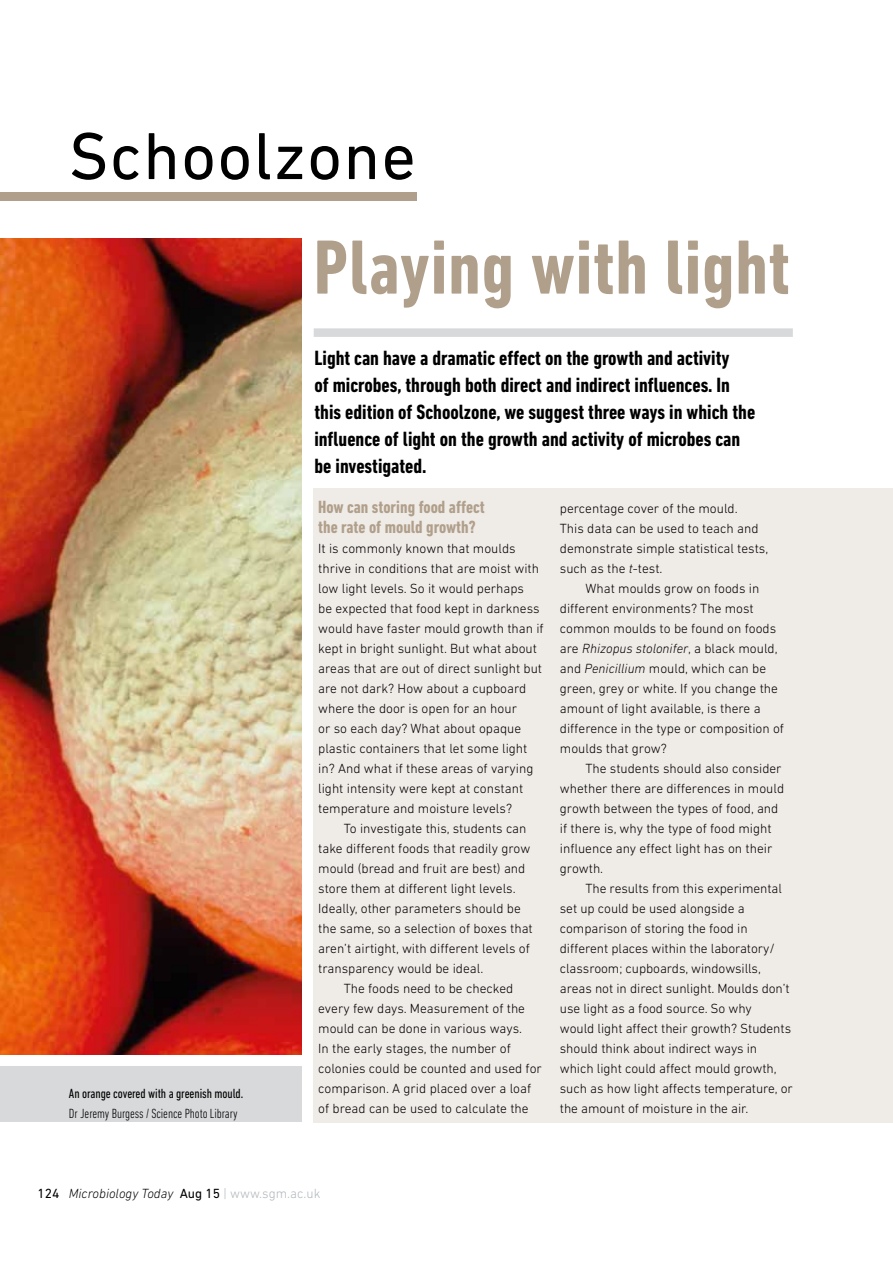
<style>
.page{position:relative;width:893px;height:1263px;background:#fff}
.page>*{position:absolute;margin:0;border:0;box-sizing:border-box;transform-origin:0 0}
.t1{font:700 condensed 78px "DIN Next LT Pro";letter-spacing:.01em;color:#b09f8a}
.t2{font:67.5px "DIN Next LT Pro";letter-spacing:.02em;color:#000}
.t3{font:700 condensed 21px/27px "DIN Next LT Pro";color:#000}
.t4{font:700 condensed 18px/20px "DIN Next LT Pro";color:#b09f8a}
.t5{font:300 13.5px/20px "DIN Next LT Pro";color:#000}
.t6{font:italic 300 13.5px "DIN Next LT Pro";color:#000}
.t7{font:300 condensed 13.5px "DIN Next LT Pro";letter-spacing:-.005em;color:#000}
.t8{font:condensed 13.5px "DIN Next LT Pro";letter-spacing:-.005em;color:#000}
.s1{font-style:italic}
.s2{font-weight:400;font-style:normal}
.s3{font-style:normal;color:#b2b8bc}
</style>
<div class="page">
<div style="left:314px;top:488px;width:579px;height:635px;background:#efebe7"></div>
<img style="left:0;top:238px;width:301px;height:816px">
<div style="left:0;top:192px;width:416px;height:8px;background:#b09f8a"></div>
<div style="left:314px;top:328px;width:479px;height:9px;background:#d7d9da"></div>
<div style="left:0;top:1067px;width:301px;height:55px;background:#d7d9da"></div>
<h2 class="t2" style="left:69px;top:117px;width:349px">Schoolzone</h2>
<h1 class="t1" style="left:314px;top:223px;width:478px">Playing with light</h1>
<p class="t8" style="left:69px;top:1086px;width:176px">An orange covered with a greenish mould.</p>
<p class="t7" style="left:69px;top:1105px;width:170px">Dr Jeremy Burgess / Science Photo Library</p>
<p class="t3" style="left:314px;top:344px;width:442px">Light can have a dramatic effect on the growth and activity<br>of microbes, through both direct and indirect influences. In this edition of Schoolzone, we suggest three ways in which the influence of light on the growth and activity of microbes can be investigated.</p>
<h3 class="t4" style="left:318px;top:497px;width:168px">How can storing food affect the rate of mould growth?</h3>
<p class="t5" style="left:318px;top:538px;width:227px">It is commonly known that moulds thrive in conditions that are moist with low light levels. So it would perhaps<br>be expected that food kept in darkness would have faster mould growth than if kept in bright sunlight. But what about areas that are out of direct sunlight but are not dark? How about a cupboard where the door is open for an hour<br>or so each day? What about opaque plastic containers that let some light in? And what if these areas of varying light intensity were kept at constant temperature and moisture levels?</p>
<p class="t5" style="left:318px;top:818px;width:216px;text-indent:26px">To investigate this, students can take different foods that readily grow mould (bread and fruit are best) and store them at different light levels.<br>Ideally, other parameters should be the same, so a selection of boxes that aren’t airtight, with different levels of transparency would be ideal.</p>
<p class="t5" style="left:318px;top:978px;width:225px;text-indent:26px">The foods need to be checked every few days. Measurement of the mould can be done in various ways.<br>In the early stages, the number of colonies could be counted and used for comparison. A grid placed over a loaf of bread can be used to calculate the</p>
<p class="t5" style="left:560px;top:498px;width:210px">percentage cover of the mould.<br>This data can be used to teach and demonstrate simple statistical tests, such as the <span class="s1">t</span>-test.</p>
<p class="t5" style="left:560px;top:578px;width:226px;text-indent:26px">What moulds grow on foods in different environments? The most common moulds to be found on foods are <span class="s1">Rhizopus stolonifer</span>, a black mould, and <span class="s1">Penicillium</span> mould, which can be green, grey or white. If you change the amount of light available, is there a difference in the type or composition of moulds that grow?</p>
<p class="t5" style="left:560px;top:758px;width:226px;text-indent:26px">The students should also consider whether there are differences in mould growth between the types of food, and if there is, why the type of food might influence any effect light has on their growth.</p>
<p class="t5" style="left:560px;top:878px;width:234px;text-indent:26px">The results from this experimental set up could be used alongside a comparison of storing the food in different places within the laboratory/ classroom; cupboards, windowsills, areas not in direct sunlight. Moulds don’t use light as a food source. So why<br>would light affect their growth? Students should think about indirect ways in which light could affect mould growth, such as how light affects temperature, or the amount of moisture in the air.</p>
<p class="t6" style="left:38px;top:1185px;width:284px"><span class="s2">124</span> Microbiology Today <span class="s2">Aug 15</span> <span class="s3">| www.sgm.ac.uk</span></p>
</div>
